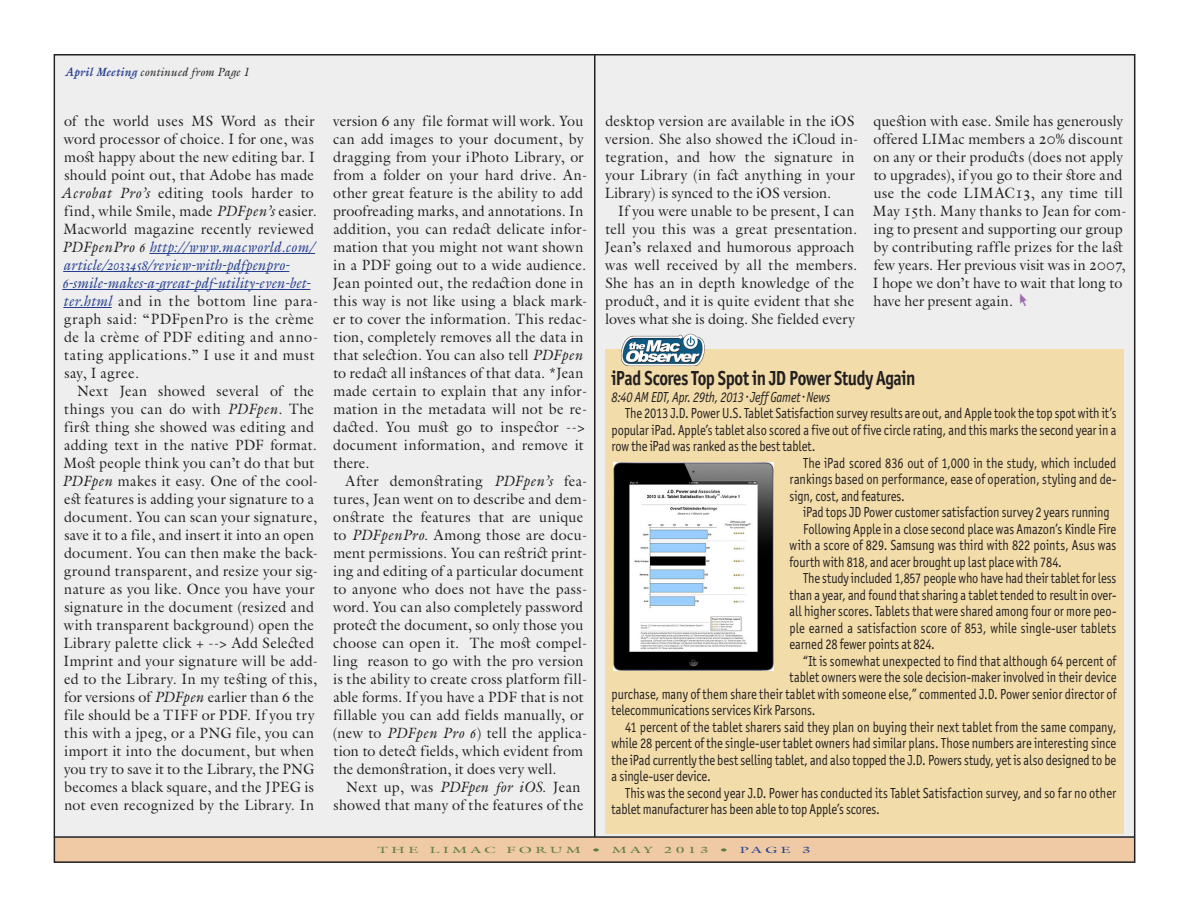
<style>
.page{position:relative;width:1188px;height:918px;background:#fff}
.page>*{position:absolute;margin:0;border:0;box-sizing:border-box;transform-origin:0 0}
.Officina_Bold__No_In{font:700 21px "Officina Sans";letter-spacing:-.025em;color:#231f20;scale:.85 1}
.Body{font:15px/18px "Galliard Pro";letter-spacing:.02em;color:#231f20;scale:.95 1}
.Officina_Bold__No_In-2{font:15px/16.5px "Officina Sans";color:#231f20;text-align:justify;scale:.85 1}
.Officina_Bold__No_In-3{font:italic 15px "Officina Sans";letter-spacing:-.015em;color:#231f20;scale:.85 1}
.Body__No_Indents{font:italic 12px "Galliard Pro";letter-spacing:.015em;color:#231f20;scale:.95 1}
.t1{font:9px "Galliard Pro";letter-spacing:.2em;color:#5b7c42;scale:1.75 1}
.s1{font-weight:700;color:#253f8e}
.s2{font-style:italic}
.s3{font-style:italic;color:#253f8e}
.s4{color:#253f8e}
</style>
<div class="page">
<div style="left:54px;top:838px;width:1080px;height:25px;background:#efcaa4"></div>
<div style="left:56px;top:55px;width:1079px;height:783px;background:#eeeeef"></div>
<hr style="left:149px;top:253px;width:166px;height:1px;background:#253f8e">
<hr style="left:63px;top:271px;width:226px;height:1px;background:#253f8e">
<hr style="left:62px;top:289px;width:248px;height:1px;background:#253f8e">
<hr style="left:63px;top:307px;width:49px;height:1px;background:#253f8e">
<div style="left:605px;top:350px;width:518px;height:484px;background:#f2ddaa"></div>
<img style="left:613px;top:462px;width:160px;height:208px">
<img style="left:618px;top:333px;width:88px;height:33px">
<hr style="left:594px;top:55px;width:2px;height:782px;background:#231f20">
<hr style="left:54px;top:836px;width:1080px;height:2px;background:#231f20">
<p class="Body__No_Indents" style="left:65px;top:64px;width:196px"><span class="s1">April Meeting</span> continued from Page 1</p>
<p class="Body" style="left:61px;top:112px;width:272px">of the world uses MS Word as their word processor of choice. I for one, was most happy about the new editing bar. I should point out, that Adobe has made <span class="s2">Acrobat Pro’s</span> editing tools harder to find, while Smile, made <span class="s2">PDFpen’s</span> easier.<br>Macworld magazine recently reviewed <span class="s2">PDFpenPro 6</span> <span class="s3">http://www.macworld.com/ article/2033458/review-with-pdfpenpro-6-smile-makes-a-great-pdf-utility-even-bet&shy;ter.html</span> and in the bottom line para&shy;graph said: “PDFpenPro is the crème de la crème of PDF editing and anno&shy;tating applications.” I use it and must say, I agree.</p>
<p class="Body" style="left:62px;top:382px;width:271px;text-indent:15px">Next Jean showed several of the things you can do with <span class="s2">PDFpen</span>. The first thing she showed was editing and adding text in the native PDF format.<br>Most people think you can’t do that but <span class="s2">PDFpen</span> makes it easy. One of the cool&shy;est features is adding your signature to a document. You can scan your signature, save it to a file, and insert it into an open document. You can then make the back&shy;ground transparent, and resize your sig&shy;nature as you like. Once you have your signature in the document (resized and with transparent background) open the Library palette click + --&gt; Add Selected Imprint and your signature will be add&shy;ed to the Library. In my testing of this, for versions of <span class="s2">PDFpen</span> earlier than 6 the file should be a TIFF or PDF. If you try this with a jpeg, or a PNG file, you can import it into the document, but when you try to save it to the Library, the PNG becomes a black square, and the JPEG is not even recognized by the Library. In</p>
<p class="Body" style="left:332px;top:112px;width:270px">version 6 any file format will work. You can add images to your document, by dragging from your iPhoto Library, or from a folder on your hard drive. An&shy;other great feature is the ability to add proofreading marks, and annotations. In addition, you can redact delicate infor&shy;mation that you might not want shown in a PDF going out to a wide audience.<br>Jean pointed out, the redaction done in this way is not like using a black mark&shy;er to cover the information. This redac&shy;tion, completely removes all the data in that selection. You can also tell <span class="s2">PDFpen </span>to redact all instances of that data. *Jean made certain to explain that any infor&shy;mation in the metadata will not be re&shy;dacted. You must go to inspector --&gt; document information, and remove it there.</p>
<p class="Body" style="left:333px;top:472px;width:269px;text-indent:13px">After demonstrating <span class="s2">PDFpen’s</span> fea&shy;tures, Jean went on to describe and dem&shy;onstrate the features that are unique to <span class="s2">PDFpenPro</span>. Among those are docu&shy;ment permissions. You can restrict print&shy;ing and editing of a particular document to anyone who does not have the pass&shy;word. You can also completely password protect the document, so only those you choose can open it. The most compel&shy;ling reason to go with the pro version is the ability to create cross platform fill&shy;able forms. If you have a PDF that is not fillable you can add fields manually, or (new to <span class="s2">PDFpen Pro 6</span>) tell the applica&shy;tion to detect fields, which evident from the demonstration, it does very well.</p>
<p class="Body" style="left:334px;top:778px;width:265px;text-align:right">Next up, was <span class="s2">PDFpen for iOS</span>. Jean showed that many of the features of the</p>
<p class="Body" style="left:605px;top:112px;width:268px">desktop version are available in the iOS version. She also showed the iCloud in&shy;tegration, and how the signature in your Library (in fact anything in your Library) is synced to the iOS version.</p>
<p class="Body" style="left:605px;top:202px;width:267px;text-indent:14px">If you were unable to be present, I can tell you this was a great presentation.<br>Jean’s relaxed and humorous approach was well received by all the members.<br>She has an in depth knowledge of the product, and it is quite evident that she loves what she is doing. She fielded every</p>
<p class="Body" style="left:873px;top:112px;width:269px">question with ease. Smile has generously offered LIMac members a 20% discount on any or their products (does not apply to upgrades), if you go to their store and use the code LIMAC13, any time till May 15th. Many thanks to Jean for com&shy;ing to present and supporting our group by contributing raffle prizes for the last few years. Her previous visit was in 2007, I hope we don’t have to wait that long to have her present again.</p>
<p class="Officina_Bold__No_In" style="left:612px;top:366px;width:359px">iPad Scores Top Spot in JD Power Study Again</p>
<p class="Officina_Bold__No_In-3" style="left:612px;top:389px;width:259px">8:40 AM EDT, Apr. 29th, 2013 · Jeff Gamet · News</p>
<p class="Officina_Bold__No_In-2" style="left:612px;top:405px;width:596px;text-indent:14px">The 2013 J.D. Power U.S. Tablet Satisfaction survey results are out, and Apple took the top spot with it’s popular iPad. Apple’s tablet also scored a five out of five circle rating, and this marks the second year in a row the iPad was ranked as the best tablet.</p>
<p class="Officina_Bold__No_In-2" style="left:790px;top:455px;width:386px;text-indent:14px">The iPad scored 836 out of 1,000 in the study, which included rankings based on performance, ease of operation, styling and de&shy;sign, cost, and features.</p>
<p class="Officina_Bold__No_In-2" style="left:803px;top:504px;width:362px">iPad tops JD Power customer satisfaction survey 2 years running</p>
<p class="Officina_Bold__No_In-2" style="left:790px;top:521px;width:386px;text-indent:14px">Following Apple in a close second place was Amazon’s Kindle Fire with a score of 829. Samsung was third with 822 points, Asus was fourth with 818, and acer brought up last place with 784.</p>
<p class="Officina_Bold__No_In-2" style="left:790px;top:570px;width:386px;text-indent:14px">The study included 1,857 people who have had their tablet for less than a year, and found that sharing a tablet tended to result in over&shy;all higher scores. Tablets that were shared among four or more peo&shy;ple earned a satisfaction score of 853, while single-user tablets earned 28 fewer points at 824.</p>
<p class="Officina_Bold__No_In-2" style="left:803px;top:653px;width:370px">“It is somewhat unexpected to find that although 64 percent of</p>
<p class="Officina_Bold__No_In-2" style="left:790px;top:669px;width:386px">tablet owners were the sole decision-maker involved in their device</p>
<p class="Officina_Bold__No_In-2" style="left:612px;top:686px;width:596px">purchase, many of them share their tablet with someone else,” commented J.D. Power senior director of</p>
<p class="Officina_Bold__No_In-2" style="left:612px;top:702px;width:242px">telecommunications services Kirk Parsons.</p>
<p class="Officina_Bold__No_In-2" style="left:612px;top:719px;width:595px;text-indent:14px">41 percent of the tablet sharers said they plan on buying their next tablet from the same company, while 28 percent of the single-user tablet owners had similar plans. Those numbers are interesting since the iPad currently the best selling tablet, and also topped the J.D. Powers study, yet is also designed to be a single-user device.</p>
<p class="Officina_Bold__No_In-2" style="left:612px;top:785px;width:595px;text-indent:14px">This was the second year J.D. Power has conducted its Tablet Satisfaction survey, and so far no other tablet manufacturer has been able to top Apple’s scores.</p>
<p class="t1" style="left:377px;top:844px;width:249px">THE LIMAC FORUM • MAY 2013 • <span class="s4">PAGE 3</span></p>
</div>
